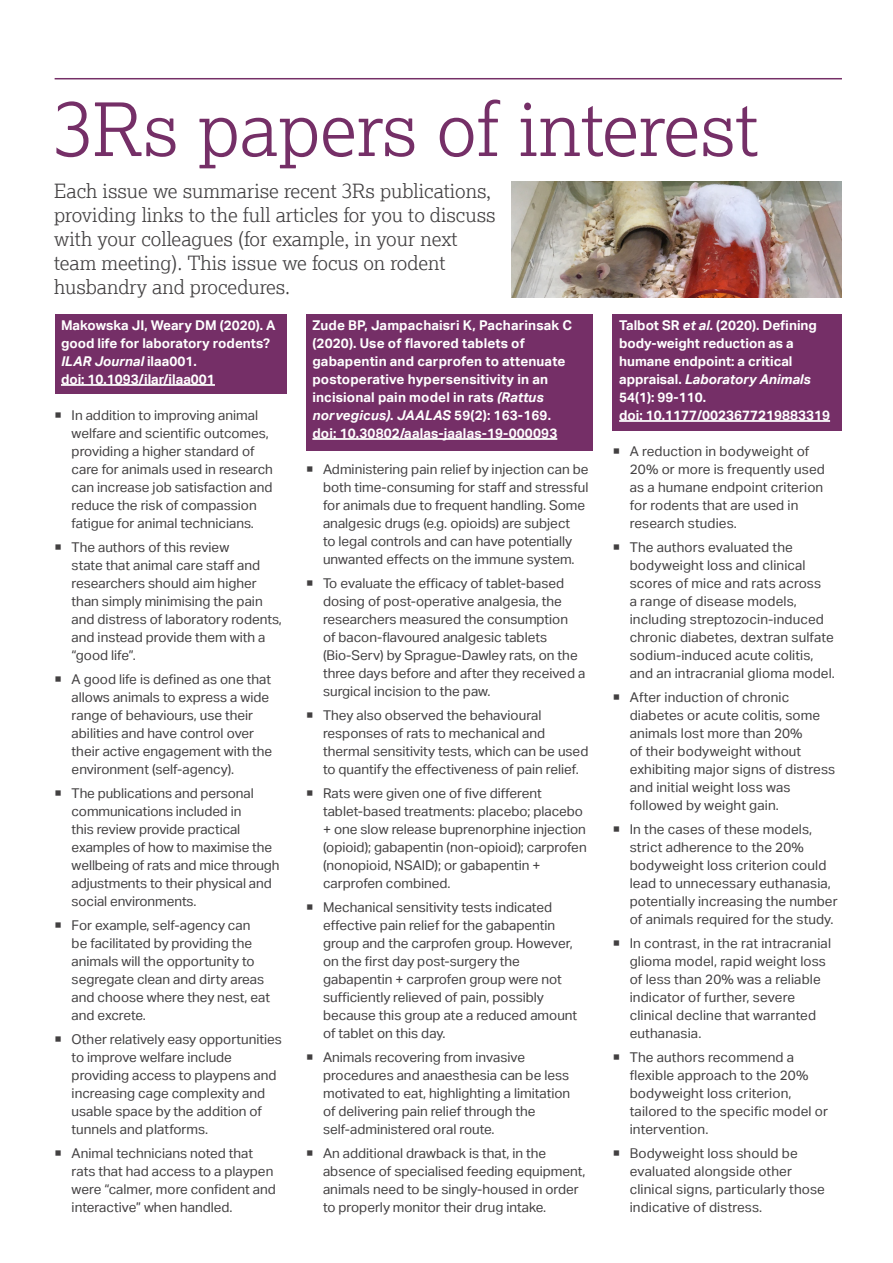
<style>
.page{position:relative;width:893px;height:1263px;background:#fff}
.page>*{position:absolute;margin:0;border:0;box-sizing:border-box;transform-origin:0 0}
.Largest_Heading_styl{font:300 73.5px "NC3 Rs Lexia";color:#752f67}
.introcopy_style_A{font:300 19.5px/24px "NC3 Rs Lexia";color:#424041}
.t1{font:13.5px/18px "Aktiv Grotesk";color:#424041}
.subhead_white_box{font:700 13.5px/18px "Aktiv Grotesk";color:#fff}
.s1{font-style:italic}
</style>
<div class="page">
<div style="left:306px;top:314px;width:287px;height:136px;background:#752f67"></div>
<div style="left:613px;top:314px;width:229px;height:116px;background:#752f67"></div>
<div style="left:55px;top:314px;width:231px;height:80px;background:#752f67"></div>
<hr style="left:61px;top:384px;width:154px;height:2px;background:#fff">
<hr style="left:55px;top:78px;width:787px;height:1px;background:#752f67">
<hr style="left:312px;top:438px;width:245px;height:2px;background:#fff">
<hr style="left:619px;top:420px;width:211px;height:2px;background:#fff">
<img style="left:511px;top:181px;width:331px;height:116px">
<p class="Largest_Heading_styl" style="left:55px;top:83px;width:705px">3Rs papers of interest</p>
<p class="introcopy_style_A" style="left:54px;top:178px;width:443px">Each issue we summarise recent 3Rs publications, providing links to the full articles for you to discuss with your colleagues (for example, in your next team meeting). This issue we focus on rodent husbandry and procedures.</p>
<p class="subhead_white_box" style="left:312px;top:316px;width:261px">Zude BP, Jampachaisri K, Pacharinsak C (2020). Use of flavored tablets of gabapentin and carprofen to attenuate postoperative hypersensitivity in an incisional pain model in rats <span class="s1">(Rattus norvegicus)</span>. <span class="s1">JAALAS</span> 59(2): 163-169. doi: 10.30802/aalas-jaalas-19-000093</p>
<p class="t1" style="left:323px;top:460px;width:267px">Administering pain relief by injection can be both time-consuming for staff and stressful for animals due to frequent handling. Some analgesic drugs (e.g. opioids) are subject<br>to legal controls and can have potentially unwanted effects on the immune system.</p>
<p class="t1" style="left:323px;top:574px;width:264px">To evaluate the efficacy of tablet-based dosing of post-operative analgesia, the researchers measured the consumption<br>of bacon-flavoured analgesic tablets (Bio-Serv) by Sprague-Dawley rats, on the three days before and after they received a surgical incision to the paw.</p>
<p class="t1" style="left:323px;top:706px;width:267px">They also observed the behavioural responses of rats to mechanical and thermal sensitivity tests, which can be used to quantify the effectiveness of pain relief.</p>
<p class="t1" style="left:323px;top:784px;width:265px">Rats were given one of five different tablet‑based treatments: placebo; placebo + one slow release buprenorphine injection (opioid); gabapentin (non-opioid); carprofen (nonopioid, NSAID); or gabapentin + carprofen combined.</p>
<p class="t1" style="left:323px;top:898px;width:256px">Mechanical sensitivity tests indicated effective pain relief for the gabapentin group and the carprofen group. However, on the first day post-surgery the gabapentin + carprofen group were not sufficiently relieved of pain, possibly because this group ate a reduced amount of tablet on this day.</p>
<p class="t1" style="left:323px;top:1048px;width:249px">Animals recovering from invasive procedures and anaesthesia can be less motivated to eat, highlighting a limitation of delivering pain relief through the self‑administered oral route.</p>
<p class="t1" style="left:323px;top:1144px;width:264px">An additional drawback is that, in the absence of specialised feeding equipment, animals need to be singly-housed in order to properly monitor their drug intake.</p>
<p class="subhead_white_box" style="left:619px;top:316px;width:212px">Talbot SR <span class="s1">et al.</span> (2020). Defining body-weight reduction as a humane endpoint: a critical appraisal. <span class="s1">Laboratory Animals<br></span>54(1): 99-110.<br>doi: 10.1177/0023677219883319</p>
<p class="t1" style="left:630px;top:442px;width:197px">A reduction in bodyweight of<br>20% or more is frequently used as a humane endpoint criterion for rodents that are used in research studies.</p>
<p class="t1" style="left:630px;top:538px;width:207px">The authors evaluated the bodyweight loss and clinical scores of mice and rats across<br>a range of disease models, including streptozocin-induced chronic diabetes, dextran sulfate sodium-induced acute colitis, and an intracranial glioma model.</p>
<p class="t1" style="left:630px;top:688px;width:207px">After induction of chronic diabetes or acute colitis, some animals lost more than 20%<br>of their bodyweight without exhibiting major signs of distress and initial weight loss was followed by weight gain.</p>
<p class="t1" style="left:630px;top:820px;width:209px">In the cases of these models, strict adherence to the 20% bodyweight loss criterion could lead to unnecessary euthanasia, potentially increasing the number of animals required for the study.</p>
<p class="t1" style="left:630px;top:934px;width:203px">In contrast, in the rat intracranial glioma model, rapid weight loss of less than 20% was a reliable indicator of further, severe clinical decline that warranted euthanasia.</p>
<p class="t1" style="left:630px;top:1048px;width:200px">The authors recommend a flexible approach to the 20% bodyweight loss criterion, tailored to the specific model or intervention.</p>
<p class="t1" style="left:630px;top:1144px;width:197px">Bodyweight loss should be evaluated alongside other clinical signs, particularly those indicative of distress.</p>
<p class="subhead_white_box" style="left:61px;top:316px;width:216px">Makowska JI, Weary DM (2020). A good life for laboratory rodents?<br><span class="s1">ILAR Journal</span> ilaa001.<br>doi: 10.1093/ilar/ilaa001</p>
<p class="t1" style="left:72px;top:406px;width:203px">In addition to improving animal welfare and scientific outcomes, providing a higher standard of care for animals used in research can increase job satisfaction and reduce the risk of compassion fatigue for animal technicians.</p>
<p class="t1" style="left:72px;top:538px;width:212px">The authors of this review<br>state that animal care staff and researchers should aim higher than simply minimising the pain and distress of laboratory rodents, and instead provide them with a “good life”.</p>
<p class="t1" style="left:72px;top:670px;width:202px">A good life is defined as one that allows animals to express a wide range of behaviours, use their abilities and have control over their active engagement with the environment (self-agency).</p>
<p class="t1" style="left:72px;top:784px;width:209px">The publications and personal communications included in<br>this review provide practical examples of how to maximise the wellbeing of rats and mice through adjustments to their physical and social environments.</p>
<p class="t1" style="left:72px;top:916px;width:200px">For example, self-agency can<br>be facilitated by providing the animals will the opportunity to segregate clean and dirty areas and choose where they nest, eat and excrete.</p>
<p class="t1" style="left:72px;top:1030px;width:212px">Other relatively easy opportunities to improve welfare include providing access to playpens and increasing cage complexity and usable space by the addition of tunnels and platforms.</p>
<p class="t1" style="left:72px;top:1144px;width:206px">Animal technicians noted that rats that had access to a playpen were “calmer, more confident and interactive” when handled.</p>
</div>
